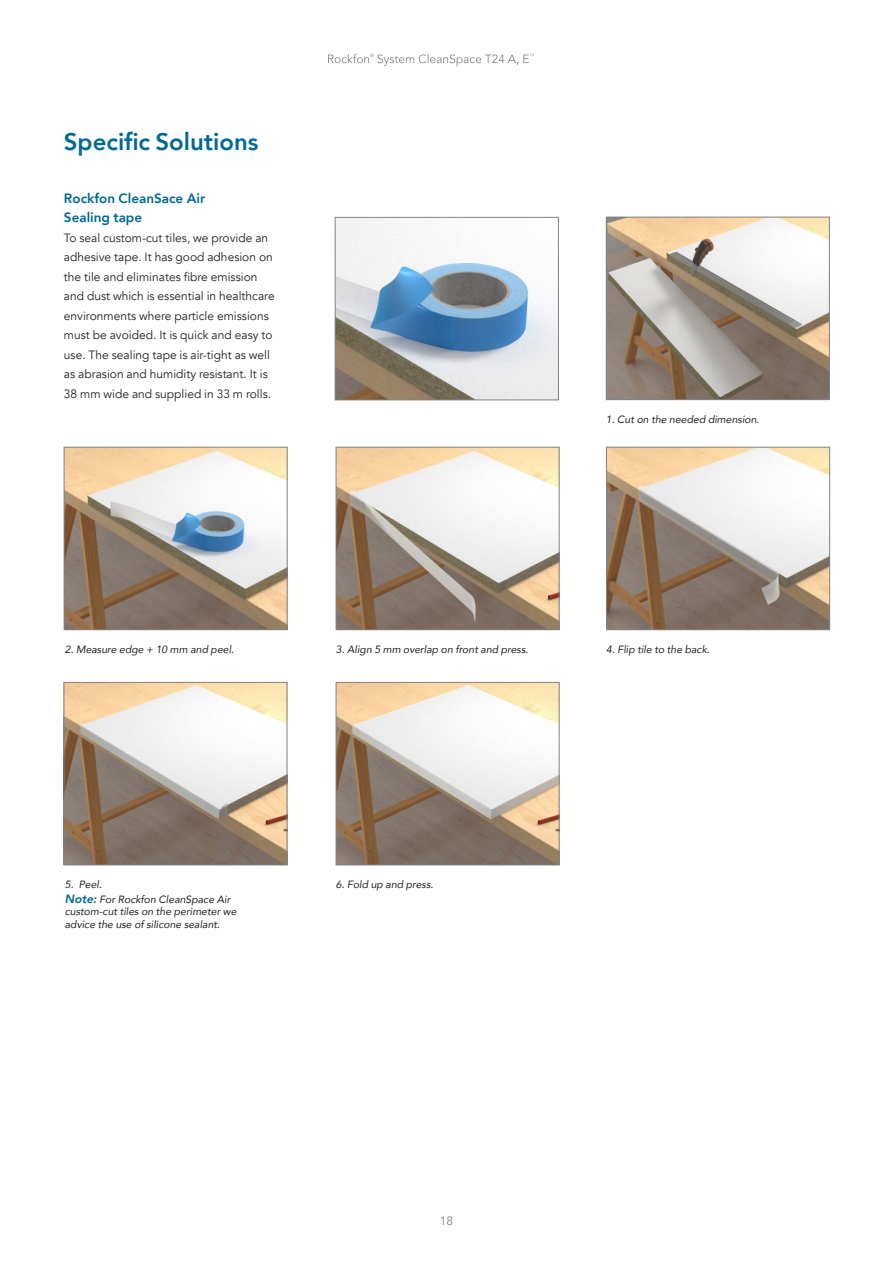
<style>
.page{position:relative;width:893px;height:1263px;background:#fff}
.page>*{position:absolute;margin:0;border:0;box-sizing:border-box;transform-origin:0 0}
.t1{font:800 24px "Avenir";color:#006893}
.t2{font:800 13.5px/19.5px "Avenir";color:#006893}
.t3{font:12px/19.5px "Avenir";color:#231f20}
.t4{font:12px "Avenir";color:#808285}
.t5{font:italic 10.5px/14.4px "Avenir";color:#231f20}
.s1{font-weight:800;font-size:12px;color:#006893}
</style>
<div class="page">
<svg style="left:328px;top:54px;width:206px;height:13px"></svg>
<img style="left:338px;top:449px;width:219px;height:179px">
<div style="left:336px;top:447px;width:223px;height:183px;border:1px solid #808285"></div>
<img style="left:338px;top:684px;width:219px;height:179px">
<div style="left:336px;top:682px;width:223px;height:183px;border:1px solid #808285"></div>
<img style="left:66px;top:684px;width:219px;height:179px">
<div style="left:64px;top:682px;width:223px;height:183px;border:1px solid #808285"></div>
<img style="left:66px;top:449px;width:219px;height:179px">
<div style="left:64px;top:447px;width:223px;height:183px;border:1px solid #808285"></div>
<img style="left:608px;top:219px;width:219px;height:179px">
<div style="left:606px;top:217px;width:223px;height:183px;border:1px solid #808285"></div>
<img style="left:608px;top:449px;width:220px;height:179px">
<div style="left:606px;top:447px;width:224px;height:183px;border:1px solid #808285"></div>
<img style="left:337px;top:219px;width:220px;height:179px">
<div style="left:335px;top:217px;width:224px;height:183px;border:1px solid #808285"></div>
<h1 class="t1" style="left:64px;top:123px;width:196px">Specific Solutions</h1>
<p class="t2" style="left:64px;top:188px;width:143px">Rockfon CleanSace Air<br>Sealing tape</p>
<p class="t3" style="left:64px;top:228px;width:212px">To seal custom-cut tiles, we provide an adhesive tape. It has good adhesion on the tile and eliminates fibre emission and dust which is essential in healthcare environments where particle emissions must be avoided. It is quick and easy to use. The sealing tape is air-tight as well as abrasion and humidity resistant. It is 38 mm wide and supplied in 33 m rolls.</p>
<p class="t5" style="left:606px;top:412px;width:155px">1. Cut on the needed dimension.</p>
<p class="t5" style="left:65px;top:642px;width:171px">2. Measure edge + 10 mm and peel.</p>
<p class="t5" style="left:336px;top:642px;width:194px">3. Align 5 mm overlap on front and press.</p>
<p class="t5" style="left:606px;top:642px;width:105px">4. Flip tile to the back.</p>
<p class="t5" style="left:65px;top:877px;width:167px">5. Peel.<br><span class="s1">Note:</span> For Rockfon CleanSpace Air</p>
<p class="t5" style="left:65px;top:905px;width:173px;line-height:12.6px">custom-cut tiles on the perimeter we advice the use of silicone sealant.</p>
<p class="t5" style="left:336px;top:877px;width:99px">6. Fold up and press.</p>
<p class="t4" style="left:440px;top:1213px;width:15px">21</p>
<p class="t4" style="left:440px;top:1213px;width:15px">18</p>
</div>
